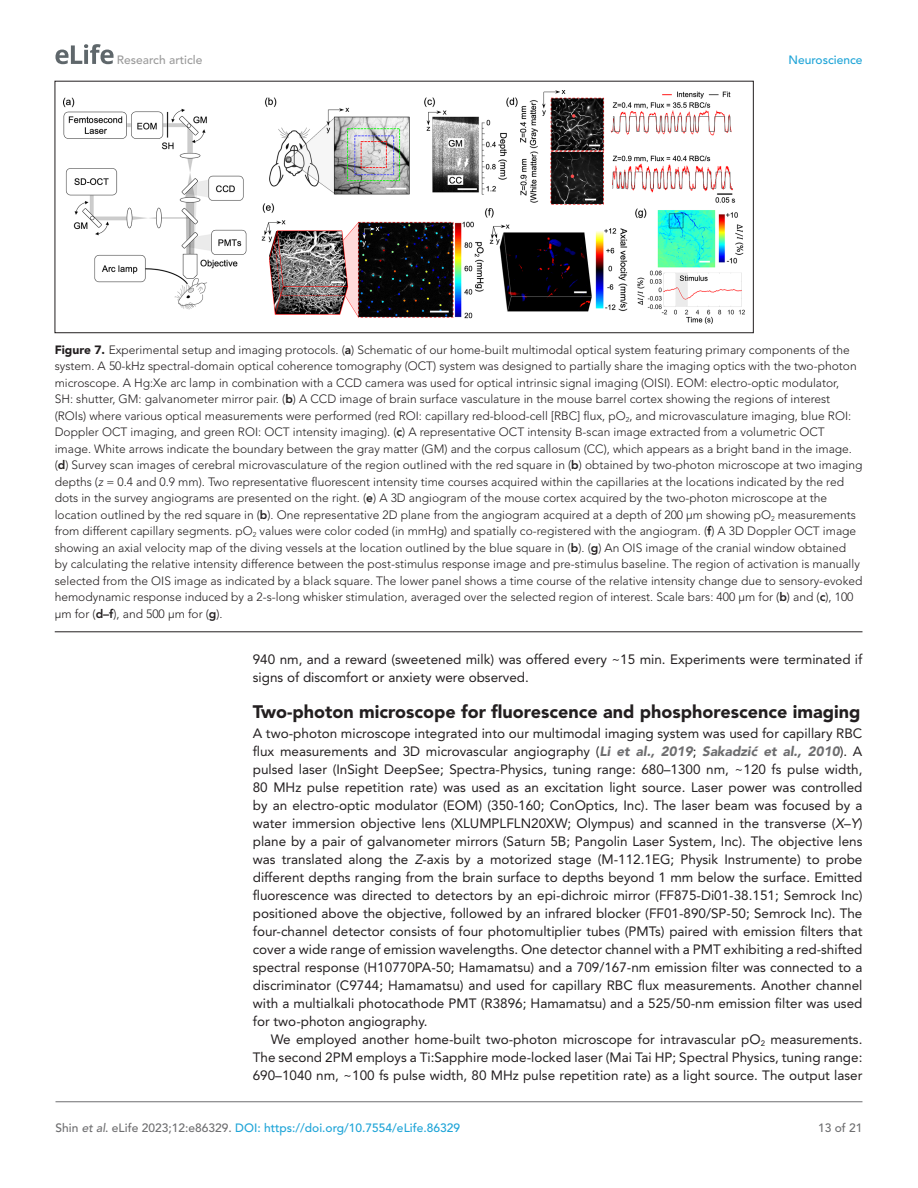
<style>
.page{position:relative;width:918px;height:1188px;background:#fff}
.page>*{position:absolute;margin:0;border:0;box-sizing:border-box;transform-origin:0 0}
.t1{font:900 18px "Avenir LT Std";color:#231f20}
.t2{font:13.5px/18px "Avenir LT Std";color:#231f20;text-align:justify}
.t3{font:300 12px/16.5px "Avenir LT Std";color:#231f20}
.t4{font:500 12px "Avenir LT Std";color:#1ea4d7}
.t5{font:500 12px "Avenir LT Std";color:#9a9a9a}
.t6{font:500 12px "Avenir LT Std";color:#6e6e70}
.s1{font-weight:900}
.s2{font-weight:800}
.s3{font-style:italic}
.s4{font-weight:900;font-style:italic;color:#6e6e70}
.s5{font-family:"Avenir";font-weight:900;font-style:italic;color:#6e6e70}
.s6{color:#6e6e70}
.s7{font-style:italic;color:#6e6e70}
</style>
<div class="page">
<svg style="left:55px;top:44px;width:59px;height:20px"></svg>
<hr style="left:56px;top:1101px;width:806px;height:1px;background:#6e6e70">
<hr style="left:55px;top:631px;width:807px;height:1px;background:#231f20">
<img style="left:64px;top:90px;width:680px;height:234px">
<div style="left:55px;top:81px;width:699px;height:252px;border:1px solid #231f20"></div>
<p class="t5" style="left:117px;top:53px;width:87px">Research article</p>
<p class="t4" style="left:788px;top:53px;width:76px">Neuroscience</p>
<p class="t3" style="left:55px;top:342px;width:809px"><span class="s1">Figure 7.</span> Experimental setup and imaging protocols. (<span class="s2">a</span>) Schematic of our home-built multimodal optical system featuring primary components of the system. A 50-kHz spectral-domain optical coherence tomography (OCT) system was designed to partially share the imaging optics with the two-photon microscope. A Hg:Xe arc lamp in combination with a CCD camera was used for optical intrinsic signal imaging (OISI). EOM: electro-optic modulator,<br>SH: shutter, GM: galvanometer mirror pair. (<span class="s2">b</span>) A CCD image of brain surface vasculature in the mouse barrel cortex showing the regions of interest (ROIs) where various optical measurements were performed (red ROI: capillary red-blood-cell [RBC] flux, pO<sub>2</sub>, and microvasculature imaging, blue ROI:<br>Doppler OCT imaging, and green ROI: OCT intensity imaging). (<span class="s2">c</span>) A representative OCT intensity B-scan image extracted from a volumetric OCT image. White arrows indicate the boundary between the gray matter (GM) and the corpus callosum (CC), which appears as a bright band in the image. (<span class="s2">d</span>) Survey scan images of cerebral microvasculature of the region outlined with the red square in (<span class="s2">b</span>) obtained by two-photon microscope at two imaging depths (<span class="s3">z</span> = 0.4 and 0.9 mm). Two representative fluorescent intensity time courses acquired within the capillaries at the locations indicated by the red dots in the survey angiograms are presented on the right. (<span class="s2">e</span>) A 3D angiogram of the mouse cortex acquired by the two-photon microscope at the location outlined by the red square in (<span class="s2">b</span>). One representative 2D plane from the angiogram acquired at a depth of 200 μm showing pO<sub>2</sub> measurements from different capillary segments. pO<sub>2</sub> values were color coded (in mmHg) and spatially co-registered with the angiogram. (<span class="s2">f</span>) A 3D Doppler OCT image showing an axial velocity map of the diving vessels at the location outlined by the blue square in (<span class="s2">b</span>). (<span class="s2">g</span>) An OIS image of the cranial window obtained<br>by calculating the relative intensity difference between the post-stimulus response image and pre-stimulus baseline. The region of activation is manually selected from the OIS image as indicated by a black square. The lower panel shows a time course of the relative intensity change due to sensory-evoked hemodynamic response induced by a 2-s-long whisker stimulation, averaged over the selected region of interest. Scale bars: 400 μm for (<span class="s2">b</span>) and (<span class="s2">c</span>), 100 μm for (<span class="s2">d–f</span>), and 500 μm for (<span class="s2">g</span>).</p>
<p class="t2" style="left:253px;top:651px;width:611px">940 nm, and a reward (sweetened milk) was offered every ~15 min. Experiments were terminated if signs of discomfort or anxiety were observed.</p>
<h1 class="t1" style="left:253px;top:701px;width:609px">Two-photon microscope for fluorescence and phosphorescence imaging</h1>
<p class="t2" style="left:253px;top:724px;width:611px">A two-photon microscope integrated into our multimodal imaging system was used for capillary RBC flux measurements and 3D microvascular angiography (<span class="s4">Li et al., 2019</span>; <span class="s4">Sakadzi</span><span class="s5">ć</span> <span class="s4">et al., 2010</span>). A pulsed laser (InSight DeepSee; Spectra-Physics, tuning range: 680–1300 nm, ~120 fs pulse width, 80 MHz pulse repetition rate) was used as an excitation light source. Laser power was controlled by an electro-optic modulator (EOM) (350-160; ConOptics, Inc). The laser beam was focused by a water immersion objective lens (XLUMPLFLN20XW; Olympus) and scanned in the transverse (<span class="s3">X</span>–<span class="s3">Y</span>) plane by a pair of galvanometer mirrors (Saturn 5B; Pangolin Laser System, Inc). The objective lens was translated along the <span class="s3">Z</span>-axis by a motorized stage (M-112.1EG; Physik Instrumente) to probe different depths ranging from the brain surface to depths beyond 1 mm below the surface. Emitted fluorescence was directed to detectors by an epi-dichroic mirror (FF875-Di01-38.151; Semrock Inc) positioned above the objective, followed by an infrared blocker (FF01-890/SP-50; Semrock Inc). The four-channel detector consists of four photomultiplier tubes (PMTs) paired with emission filters that cover a wide range of emission wavelengths. One detector channel with a PMT exhibiting a red-shifted spectral response (H10770PA-50; Hamamatsu) and a 709/167-nm emission filter was connected to a discriminator (C9744; Hamamatsu) and used for capillary RBC flux measurements. Another channel with a multialkali photocathode PMT (R3896; Hamamatsu) and a 525/50-nm emission filter was used for two-photon angiography.</p>
<p class="t2" style="left:253px;top:1030px;width:611px;text-indent:18px">We employed another home-built two-photon microscope for intravascular pO<sub>2</sub> measurements.<br>The second 2PM employs a Ti:Sapphire mode-locked laser (Mai Tai HP; Spectral Physics, tuning range:<br>690–1040 nm, ~100 fs pulse width, 80 MHz pulse repetition rate) as a light source. The output laser</p>
<p class="t4" style="left:56px;top:1121px;width:406px"><span class="s6">Shin</span> <span class="s7">et al</span><span class="s6">. eLife 2023;12:e86329.</span> DOI: https://doi.org/10.7554/eLife.86329</p>
<p class="t6" style="left:818px;top:1121px;width:46px">13 of 21</p>
</div>
